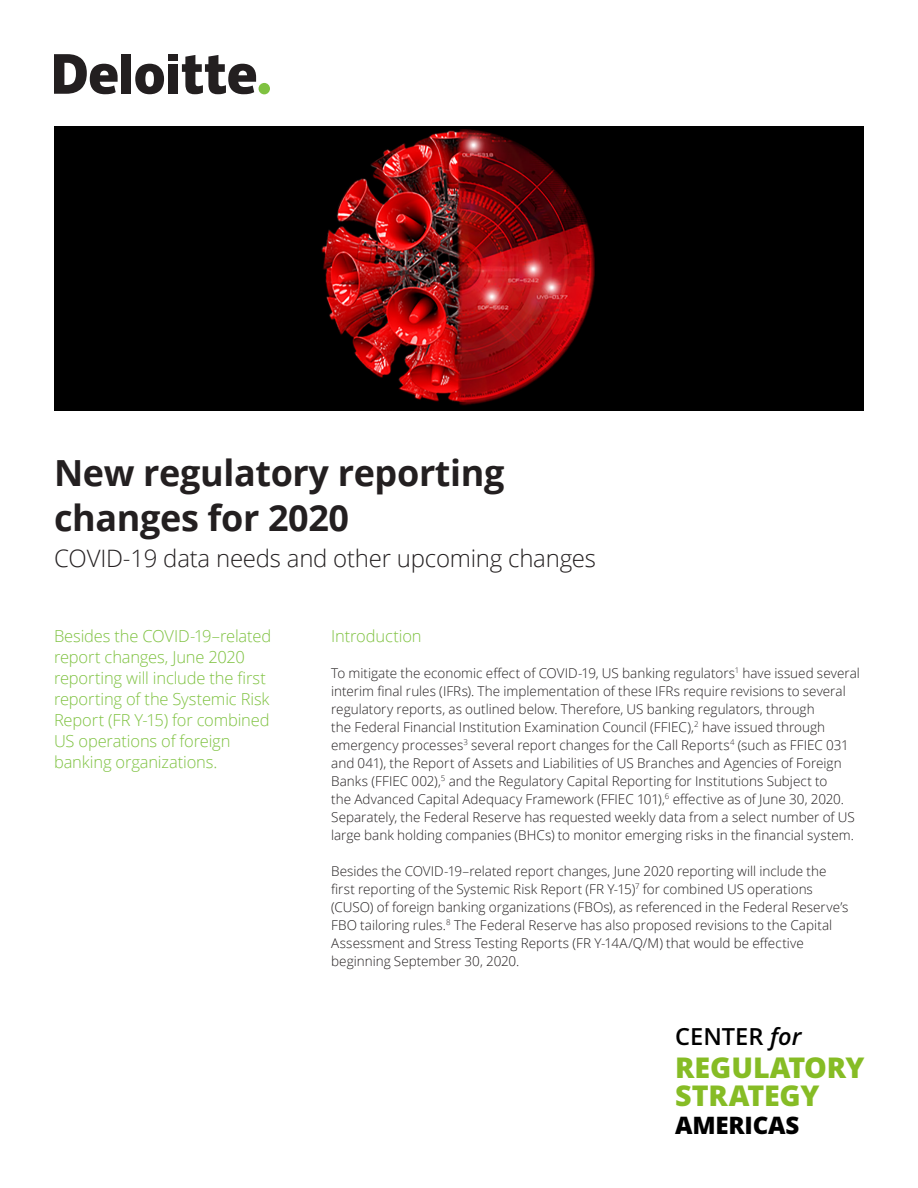
<style>
.page{position:relative;width:918px;height:1188px;background:#fff}
.page>*{position:absolute;margin:0;border:0;box-sizing:border-box;transform-origin:0 0}
.Story_heading_light{font:700 36px/45px "Open Sans";letter-spacing:-.01em;color:#231f20}
.t1{font:800 28.65px/28px "Open Sans";letter-spacing:-.01em;color:#86bc25}
.t2{font:800 24.15px "Open Sans";letter-spacing:-.01em;color:#000}
.Story_heading_light-2{font:300 24px "Open Sans";letter-spacing:-.01em;color:#231f20}
.t3{font:600 23.55px "Open Sans";color:#000}
.Body_copy__8_5_12pt{font:300 16.5px/21px "Open Sans";letter-spacing:-.01em;color:#7fc241}
.Body_copy__8_5_12pt-2{font:300 13.5px/18px "Open Sans";color:#231f20}
.s1{font-style:italic}
</style>
<div class="page">
<div style="left:259px;top:83px;width:11px;height:11px;background:#7fc241;border-radius:50%"></div>
<div style="left:121px;top:54px;width:10px;height:40px;background:#231f20"></div>
<svg style="left:135px;top:64px;width:29px;height:30px"></svg>
<div style="left:168px;top:64px;width:10px;height:30px;background:#231f20"></div>
<div style="left:168px;top:54px;width:10px;height:7px;background:#231f20"></div>
<svg style="left:182px;top:55px;width:74px;height:39px"></svg>
<svg style="left:54px;top:54px;width:64px;height:40px"></svg>
<img style="left:54px;top:126px;width:810px;height:285px">
<p class="Story_heading_light" style="left:54px;top:450px;width:452px">New regulatory reporting changes for 2020</p>
<p class="Story_heading_light-2" style="left:54px;top:542px;width:544px">COVID-19 data needs and other upcoming changes</p>
<p class="Body_copy__8_5_12pt" style="left:54px;top:625px;width:219px">Besides the COVID-19–related report changes, June 2020 reporting will include the first reporting of the Systemic Risk<br>Report (FR Y-15) for combined<br>US operations of foreign banking organizations.</p>
<p class="Body_copy__8_5_12pt" style="left:331px;top:625px;width:92px">Introduction</p>
<p class="Body_copy__8_5_12pt-2" style="left:331px;top:664px;width:530px">To mitigate the economic effect of COVID-19, US banking regulators<sup>1</sup> have issued several interim final rules (IFRs). The implementation of these IFRs require revisions to several regulatory reports, as outlined below. Therefore, US banking regulators, through<br>the Federal Financial Institution Examination Council (FFIEC),<sup>2</sup> have issued through emergency processes<sup>3</sup> several report changes for the Call Reports<sup>4</sup> (such as FFIEC 031 and 041), the Report of Assets and Liabilities of US Branches and Agencies of Foreign Banks (FFIEC 002),<sup>5</sup> and the Regulatory Capital Reporting for Institutions Subject to<br>the Advanced Capital Adequacy Framework (FFIEC 101),<sup>6</sup> effective as of June 30, 2020.<br>Separately, the Federal Reserve has requested weekly data from a select number of US large bank holding companies (BHCs) to monitor emerging risks in the financial system.</p>
<p class="Body_copy__8_5_12pt-2" style="left:331px;top:862px;width:519px">Besides the COVID-19–related report changes, June 2020 reporting will include the first reporting of the Systemic Risk Report (FR Y-15)<sup>7</sup> for combined US operations (CUSO) of foreign banking organizations (FBOs), as referenced in the Federal Reserve’s FBO tailoring rules.<sup>8</sup> The Federal Reserve has also proposed revisions to the Capital Assessment and Stress Testing Reports (FR Y-14A/Q/M) that would be effective beginning September 30, 2020.</p>
<p class="t3" style="left:675px;top:1020px;width:128px">CENTER <span class="s1">for</span></p>
<p class="t1" style="left:675px;top:1052px;width:191px">REGULATORY<br>STRATEGY</p>
<p class="t2" style="left:675px;top:1107px;width:126px">AMERICAS</p>
</div>
